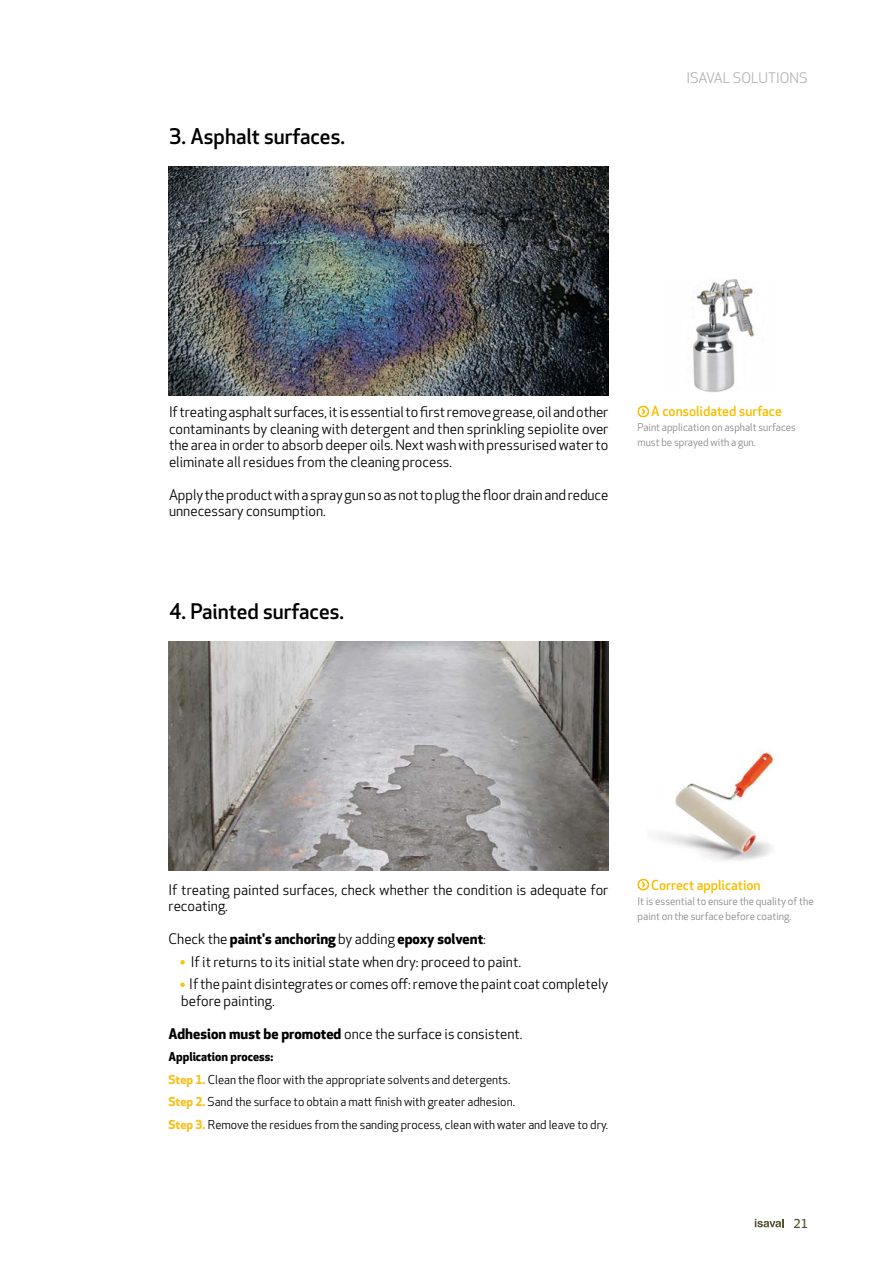
<style>
.page{position:relative;width:893px;height:1263px;background:#fff}
.page>*{position:absolute;margin:0;border:0;box-sizing:border-box;transform-origin:0 0}
.t1{font:500 21px "Apex New";color:#000}
.t2{font:14.25px/16.5px "Apex New";color:#000}
.t3{font:14.25px "Apex New";color:#b3b2b2}
.t4{font:500 13.5px "Apex New";color:#f9be00}
.t5{font:12px/22.5px "Apex New";color:#000}
.t6{font:500 12px "Apex New";color:#555334}
.t7{font:10.5px/15px "Apex New";color:#878787}
.s1{font-weight:700}
.s2{color:#f9be00}
.s3{font-weight:700;color:#f9c01d}
</style>
<div class="page">
<svg style="left:755px;top:1219px;width:29px;height:8px"></svg>
<img style="left:168px;top:166px;width:440px;height:230px">
<svg style="left:180px;top:960px;width:5px;height:4px"></svg>
<svg style="left:180px;top:982px;width:5px;height:5px"></svg>
<svg style="left:637px;top:878px;width:12px;height:13px"></svg>
<svg style="left:637px;top:405px;width:12px;height:13px"></svg>
<img style="left:657px;top:748px;width:118px;height:113px">
<img style="left:693px;top:279px;width:62px;height:113px">
<img style="left:168px;top:641px;width:440px;height:230px">
<h1 class="t1" style="left:169px;top:122px;width:178px">3. Asphalt surfaces.</h1>
<p class="t3" style="left:686px;top:69px;width:123px">ISAVAL SOLUTIONS</p>
<p class="t2" style="left:169px;top:404px;width:441px;text-align:justify">If treating asphalt surfaces, it is essential to first remove grease, oil and other contaminants by cleaning with detergent and then sprinkling sepiolite over the area in order to absorb deeper oils. Next wash with pressurised water to eliminate all residues from the cleaning process.</p>
<p class="t2" style="left:169px;top:486px;width:441px">Apply the product with a spray gun so as not to plug the floor drain and reduce unnecessary consumption.</p>
<p class="t4" style="left:651px;top:402px;width:132px">A consolidated surface</p>
<p class="t7" style="left:638px;top:420px;width:160px">Paint application on asphalt surfaces must be sprayed with a gun.</p>
<h1 class="t1" style="left:169px;top:597px;width:177px">4. Painted surfaces.</h1>
<p class="t2" style="left:169px;top:881px;width:441px">If treating painted surfaces, check whether the condition is adequate for recoating.</p>
<p class="t2" style="left:181px;top:928px;width:429px;line-height:22.5px;text-indent:-13px">Check the <span class="s1">paint's anchoring</span> by adding <span class="s1">epoxy solvent</span>:<br><span class="s2">·</span> If it returns to its initial state when dry: proceed to paint.<br><span class="s2">·</span> If the paint disintegrates or comes off: remove the paint coat completely</p>
<p class="t2" style="left:181px;top:992px;width:95px">before painting.</p>
<p class="t2" style="left:169px;top:1025px;width:355px"><span class="s1">Adhesion must be promoted</span> once the surface is consistent.</p>
<p class="t5" style="left:168px;top:1045px;width:441px"><span class="s1">Application process:<br></span><span class="s3">Step 1.</span> Clean the floor with the appropriate solvents and detergents.<br><span class="s3">Step 2.</span> Sand the surface to obtain a matt finish with greater adhesion.<br><span class="s3">Step 3.</span> Remove the residues from the sanding process, clean with water and leave to dry.</p>
<p class="t4" style="left:651px;top:875px;width:111px">Correct application</p>
<p class="t7" style="left:638px;top:893px;width:178px">It is essential to ensure the quality of the paint on the surface before coating.</p>
<p class="t6" style="left:793px;top:1215px;width:16px">21</p>
</div>
